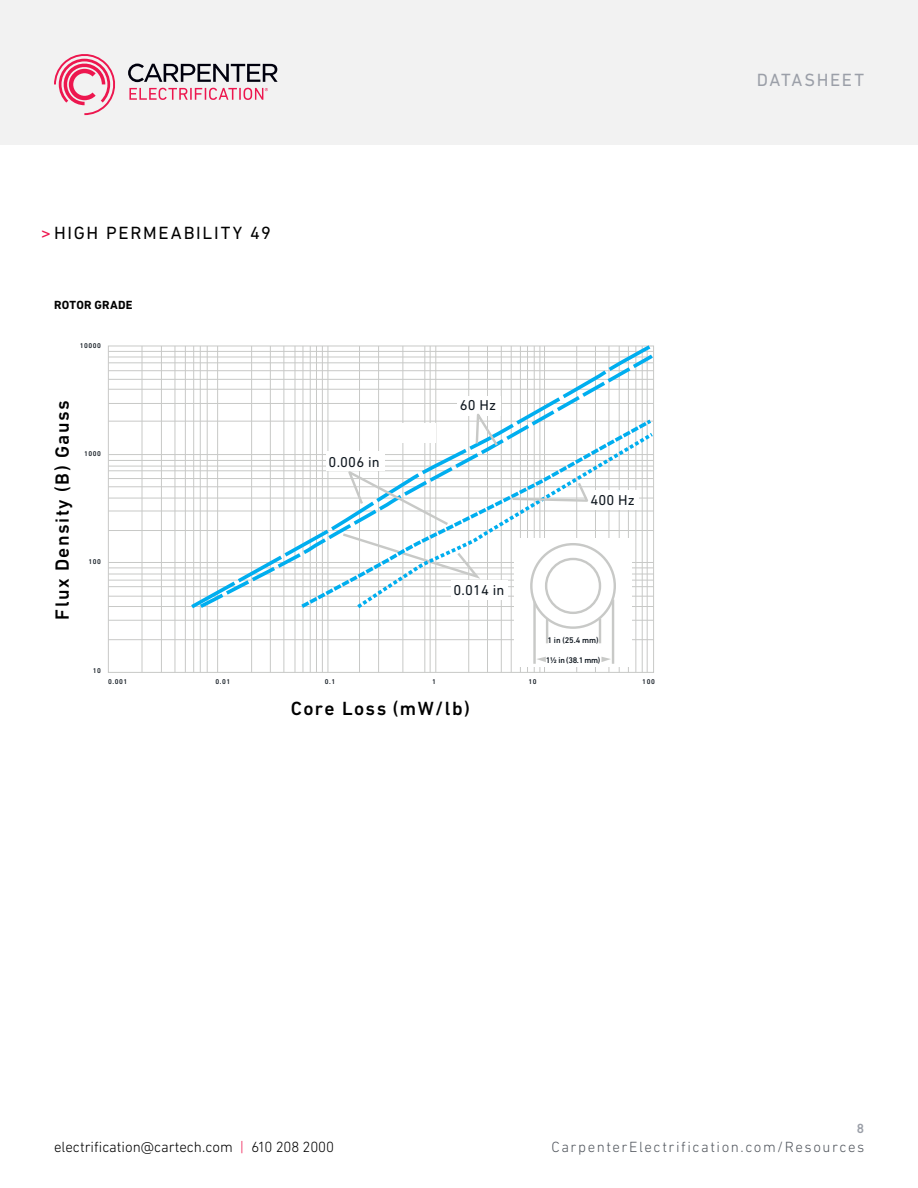
<style>
.page{position:relative;width:918px;height:1188px;background:#fff}
.page>*{position:absolute;margin:0;border:0;box-sizing:border-box;transform-origin:0 0}
.t1{font:500 19.35px "DIN Next LT Pro";letter-spacing:.075em;color:#000}
.t2{font:500 19.35px "DIN Next LT Pro";letter-spacing:.075em;color:#101820}
.t3{font:18px "DIN Next LT Pro";letter-spacing:.095em;color:#000}
.t4{font:18px "DIN Next LT Pro";letter-spacing:.09em;color:#9b9fa8}
.t5{font:300 15px "DIN Next LT Pro";color:#000}
.t6{font:300 15px "DIN Next LT Pro";letter-spacing:.1em;color:#53585f}
.t7{font:14.55px "DIN Next LT Pro";letter-spacing:.01em;color:#101820}
.t8{font:500 13.5px "DIN Next LT Pro";color:#9b9fa8}
.t9{font:700 12px "DIN Next LT Pro";letter-spacing:.02em;color:#000}
.t10{font:500 8.4px "DIN Next LT Pro";letter-spacing:-.025em;color:#101820}
.t11{font:500 7.05px "DIN Next LT Pro";letter-spacing:.075em;color:#101820}
.s1{color:#ed174f}
</style>
<div class="page">
<div style="left:0;top:0;width:918px;height:145px;background:#f2f2f2"></div>
<svg style="left:54px;top:54px;width:61px;height:61px"></svg>
<svg style="left:128px;top:64px;width:150px;height:18px"></svg>
<svg style="left:129px;top:88px;width:139px;height:12px"></svg>
<hr style="left:142px;top:346px;width:1px;height:326px;background:#c8c9c7">
<hr style="left:161px;top:346px;width:1px;height:326px;background:#c8c9c7">
<hr style="left:175px;top:346px;width:1px;height:326px;background:#c8c9c7">
<hr style="left:185px;top:346px;width:1px;height:326px;background:#c8c9c7">
<hr style="left:193px;top:346px;width:1px;height:326px;background:#c8c9c7">
<hr style="left:200px;top:346px;width:1px;height:326px;background:#c8c9c7">
<hr style="left:207px;top:346px;width:1px;height:326px;background:#c8c9c7">
<hr style="left:217px;top:346px;width:1px;height:326px;background:#c8c9c7">
<hr style="left:251px;top:346px;width:1px;height:326px;background:#c8c9c7">
<hr style="left:270px;top:346px;width:1px;height:326px;background:#c8c9c7">
<hr style="left:284px;top:346px;width:1px;height:326px;background:#c8c9c7">
<hr style="left:295px;top:346px;width:1px;height:326px;background:#c8c9c7">
<hr style="left:303px;top:346px;width:1px;height:326px;background:#c8c9c7">
<hr style="left:310px;top:346px;width:1px;height:326px;background:#c8c9c7">
<hr style="left:316px;top:346px;width:1px;height:326px;background:#c8c9c7">
<hr style="left:322px;top:346px;width:1px;height:326px;background:#c8c9c7">
<hr style="left:328px;top:346px;width:1px;height:326px;background:#c8c9c7">
<hr style="left:359px;top:346px;width:1px;height:326px;background:#c8c9c7">
<hr style="left:378px;top:346px;width:1px;height:326px;background:#c8c9c7">
<hr style="left:403px;top:346px;width:1px;height:326px;background:#c8c9c7">
<hr style="left:425px;top:346px;width:1px;height:326px;background:#c8c9c7">
<hr style="left:430px;top:346px;width:1px;height:326px;background:#c8c9c7">
<hr style="left:436px;top:346px;width:1px;height:326px;background:#c8c9c7">
<hr style="left:468px;top:346px;width:1px;height:326px;background:#c8c9c7">
<hr style="left:487px;top:346px;width:1px;height:326px;background:#c8c9c7">
<hr style="left:501px;top:346px;width:1px;height:326px;background:#c8c9c7">
<hr style="left:511px;top:346px;width:1px;height:326px;background:#c8c9c7">
<hr style="left:520px;top:346px;width:1px;height:326px;background:#c8c9c7">
<hr style="left:527px;top:346px;width:1px;height:326px;background:#c8c9c7">
<hr style="left:534px;top:346px;width:1px;height:326px;background:#c8c9c7">
<hr style="left:540px;top:346px;width:1px;height:326px;background:#c8c9c7">
<hr style="left:544px;top:346px;width:1px;height:326px;background:#c8c9c7">
<hr style="left:576px;top:346px;width:1px;height:326px;background:#c8c9c7">
<hr style="left:595px;top:346px;width:1px;height:326px;background:#c8c9c7">
<hr style="left:609px;top:346px;width:1px;height:326px;background:#c8c9c7">
<hr style="left:619px;top:346px;width:1px;height:326px;background:#c8c9c7">
<hr style="left:628px;top:346px;width:1px;height:326px;background:#c8c9c7">
<hr style="left:642px;top:346px;width:1px;height:326px;background:#c8c9c7">
<hr style="left:636px;top:346px;width:1px;height:326px;background:#c8c9c7">
<hr style="left:647px;top:346px;width:1px;height:326px;background:#c8c9c7">
<hr style="left:108px;top:351px;width:546px;height:1px;background:#c8c9c7">
<hr style="left:108px;top:357px;width:546px;height:1px;background:#c8c9c7">
<hr style="left:108px;top:363px;width:546px;height:1px;background:#c8c9c7">
<hr style="left:108px;top:370px;width:546px;height:1px;background:#c8c9c7">
<hr style="left:108px;top:379px;width:546px;height:1px;background:#c8c9c7">
<hr style="left:108px;top:389px;width:546px;height:1px;background:#c8c9c7">
<hr style="left:108px;top:403px;width:546px;height:1px;background:#c8c9c7">
<hr style="left:108px;top:421px;width:546px;height:1px;background:#c8c9c7">
<hr style="left:108px;top:454px;width:546px;height:1px;background:#c8c9c7">
<hr style="left:108px;top:460px;width:546px;height:1px;background:#c8c9c7">
<hr style="left:108px;top:466px;width:546px;height:1px;background:#c8c9c7">
<hr style="left:108px;top:470px;width:546px;height:1px;background:#c8c9c7">
<hr style="left:108px;top:478px;width:546px;height:1px;background:#c8c9c7">
<hr style="left:108px;top:486px;width:546px;height:1px;background:#c8c9c7">
<hr style="left:108px;top:498px;width:546px;height:1px;background:#c8c9c7">
<hr style="left:108px;top:511px;width:546px;height:1px;background:#c8c9c7">
<hr style="left:108px;top:530px;width:546px;height:1px;background:#c8c9c7">
<hr style="left:108px;top:562px;width:546px;height:1px;background:#c8c9c7">
<hr style="left:108px;top:568px;width:546px;height:1px;background:#c8c9c7">
<hr style="left:108px;top:574px;width:546px;height:1px;background:#c8c9c7">
<hr style="left:108px;top:580px;width:546px;height:1px;background:#c8c9c7">
<hr style="left:108px;top:586px;width:546px;height:1px;background:#c8c9c7">
<hr style="left:108px;top:596px;width:546px;height:1px;background:#c8c9c7">
<hr style="left:108px;top:606px;width:546px;height:1px;background:#c8c9c7">
<hr style="left:108px;top:620px;width:546px;height:1px;background:#c8c9c7">
<hr style="left:108px;top:639px;width:546px;height:1px;background:#c8c9c7">
<div style="left:515px;top:538px;width:117px;height:129px;background:#fff"></div>
<hr style="left:533px;top:602px;width:3px;height:62px;background:#c8c9c7">
<hr style="left:612px;top:600px;width:2px;height:64px;background:#c8c9c7">
<hr style="left:546px;top:619px;width:2px;height:24px;background:#c8c9c7">
<hr style="left:599px;top:619px;width:2px;height:24px;background:#c8c9c7">
<svg style="left:601px;top:657px;width:10px;height:5px"></svg>
<svg style="left:537px;top:657px;width:9px;height:5px"></svg>
<svg style="left:188px;top:345px;width:465px;height:265px"></svg>
<svg style="left:197px;top:351px;width:457px;height:259px"></svg>
<div style="left:588px;top:491px;width:51px;height:19px;background:#fff"></div>
<div style="left:457px;top:396px;width:44px;height:19px;background:#fff"></div>
<svg style="left:510px;top:480px;width:81px;height:23px"></svg>
<svg style="left:474px;top:413px;width:26px;height:35px"></svg>
<svg style="left:340px;top:467px;width:144px;height:114px"></svg>
<p class="t3" style="left:41px;top:222px;width:231px"><span class="s1">&gt;</span>HIGH PERMEABILITY 49</p>
<p class="t9" style="left:54px;top:298px;width:80px">ROTOR GRADE</p>
<p class="t2" style="left:52px;top:297px;width:138px">ROTOR GRADE</p>
<p class="t11" style="left:80px;top:342px;width:23px">10000</p>
<p class="t1" style="left:51px;top:620px;width:221px;rotate:-90deg">Flux Density (B) Gauss</p>
<p class="t11" style="left:84px;top:450px;width:18px">1000</p>
<p class="t7" style="left:329px;top:453px;width:53px">0.006 in</p>
<p class="t7" style="left:460px;top:397px;width:38px">60 Hz</p>
<p class="t7" style="left:591px;top:492px;width:46px">400 Hz</p>
<p class="t11" style="left:88px;top:558px;width:14px">100</p>
<p class="t7" style="left:453px;top:581px;width:53px">0.014 in</p>
<p class="t11" style="left:93px;top:667px;width:10px">10</p>
<p class="t10" style="left:548px;top:635px;width:52px">1 in (25.4 mm)</p>
<p class="t10" style="left:546px;top:655px;width:56px">1½ in (38.1 mm)</p>
<p class="t11" style="left:108px;top:677px;width:21px">0.001</p>
<p class="t11" style="left:216px;top:677px;width:16px">0.01</p>
<p class="t11" style="left:325px;top:677px;width:12px">0.1</p>
<p class="t11" style="left:432px;top:677px;width:5px">1</p>
<p class="t11" style="left:529px;top:677px;width:10px">10</p>
<p class="t11" style="left:642px;top:677px;width:14px">100</p>
<p class="t1" style="left:291px;top:697px;width:181px">Core Loss (mW/lb)</p>
<p class="t4" style="left:757px;top:69px;width:109px">DATASHEET</p>
<p class="t8" style="left:857px;top:1121px;width:9px">8</p>
<p class="t5" style="left:54px;top:1138px;width:282px">electrification@cartech.com <span class="s1">|</span> 610 208 2000</p>
<p class="t6" style="left:551px;top:1138px;width:315px">CarpenterElectrification.com/Resources</p>
</div>
